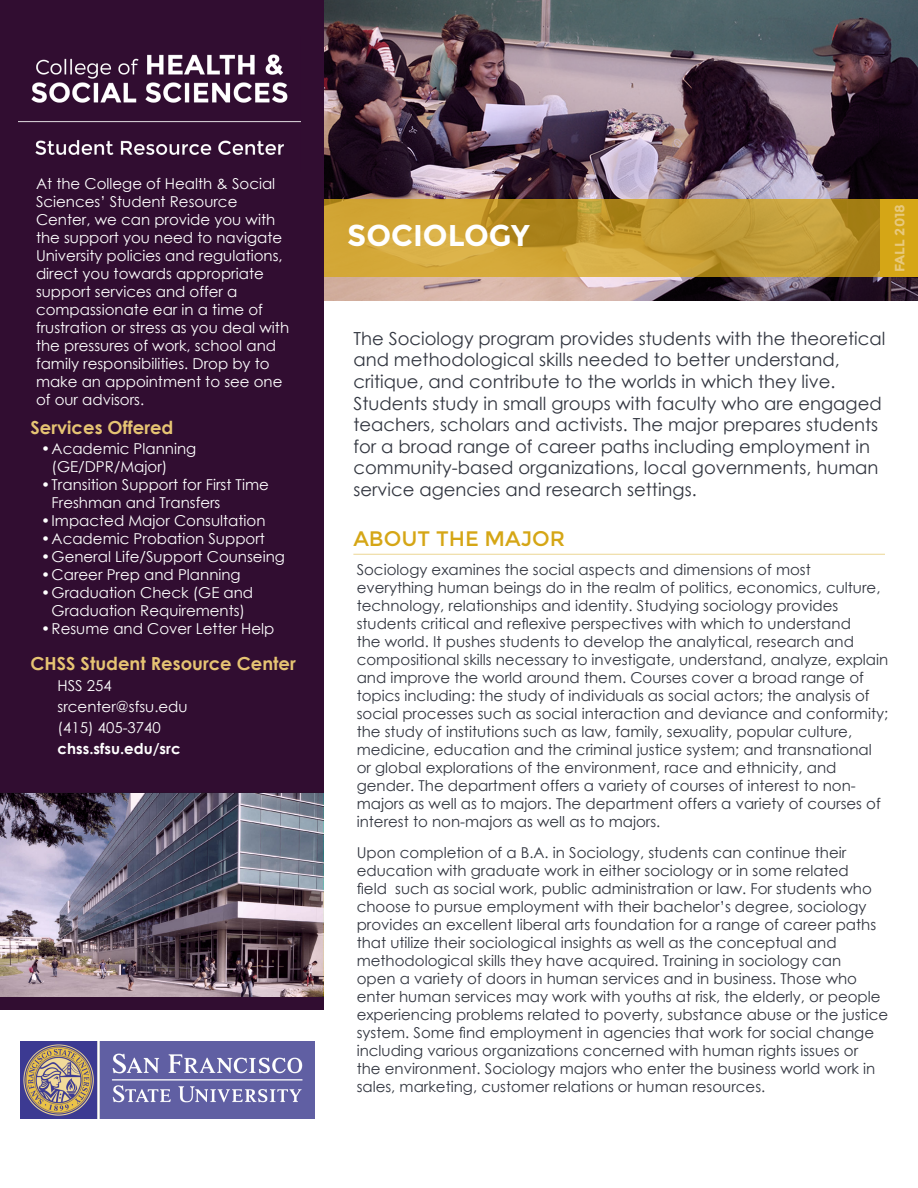
<style>
.page{position:relative;width:918px;height:1188px;background:#fff}
.page>*{position:absolute;margin:0;border:0;box-sizing:border-box;transform-origin:0 0}
.MainTitle{font:700 30px "Montserrat";color:#fff}
.Content_Titles{font:21px "Montserrat";color:#d5a616}
.Body_Content{font:18px/21.6px "Century Gothic";color:#323640}
.SRCTITLES{font:700 18px "Century Gothic";color:#e6c473}
.Body_Content-2{font:15px/18px "Century Gothic";color:#323640}
.SRC_Description{font:15px/18px "Century Gothic";color:#fff}
.SRC_Contact{font:15px "Century Gothic";color:#fff}
.SRC_Contact-2{font:700 15px "Century Gothic";color:#fff}
.t1{font:700 13.5px "Montserrat";color:#ebcf8f}
</style>
<div class="page">
<img style="left:323px;top:0;width:595px;height:301px">
<svg style="left:323px;top:200px;width:557px;height:77px;background:#c69d33"></svg>
<div style="left:880px;top:200px;width:38px;height:77px;background:#d5a616"></div>
<hr style="left:353px;top:554px;width:532px;height:1px;background:#d5a616">
<div style="left:0;top:0;width:323px;height:1009px;background:#310d31"></div>
<img style="left:18px;top:54px;width:283px;height:101px">
<img style="left:1px;top:793px;width:322px;height:204px">
<img style="left:20px;top:1042px;width:295px;height:77px">
<p class="SRC_Description" style="left:36px;top:175px;width:255px">At the College of Health &amp; Social<br>Sciences’ Student Resource<br>Center, we can provide you with the support you need to navigate<br>University policies and regulations, direct you towards appropriate support services and offer a compassionate ear in a time of frustration or stress as you deal with the pressures of work, school and family responsibilities. Drop by to make an appointment to see one of our advisors.</p>
<p class="SRCTITLES" style="left:31px;top:414px;width:144px">Services Offered</p>
<p class="SRC_Description" style="left:52px;top:439px;width:146px;text-indent:-11px">•Academic Planning (GE/DPR/Major)</p>
<p class="SRC_Description" style="left:52px;top:475px;width:219px;text-indent:-11px">•Transition Support for First Time<br>Freshman and Transfers</p>
<p class="SRC_Description" style="left:41px;top:511px;width:226px">•Impacted Major Consultation</p>
<p class="SRC_Description" style="left:41px;top:529px;width:225px">•Academic Probation Support</p>
<p class="SRC_Description" style="left:41px;top:547px;width:245px">•General Life/Support Counseing</p>
<p class="SRC_Description" style="left:41px;top:565px;width:201px">•Career Prep and Planning</p>
<p class="SRC_Description" style="left:41px;top:583px;width:214px;text-align:center">•Graduation Check (GE and<br>Graduation Requirements)</p>
<p class="SRC_Description" style="left:41px;top:619px;width:235px">•Resume and Cover Letter Help</p>
<p class="SRCTITLES" style="left:31px;top:650px;width:267px">CHSS Student Resource Center</p>
<p class="SRC_Contact" style="left:58px;top:675px;width:56px">HSS 254</p>
<p class="SRC_Contact" style="left:58px;top:696px;width:132px">srcenter@sfsu.edu</p>
<p class="SRC_Contact" style="left:58px;top:717px;width:105px">(415) 405-3740</p>
<p class="SRC_Contact-2" style="left:58px;top:737px;width:125px">chss.sfsu.edu/src</p>
<p class="MainTitle" style="left:347px;top:218px;width:184px">SOCIOLOGY</p>
<p class="t1" style="left:892px;top:272px;width:70px;rotate:-90deg">FALL 2018</p>
<p class="Body_Content" style="left:353px;top:327px;width:533px">The Sociology program provides students with the theoretical and methodological skills needed to better understand, critique, and contribute to the worlds in which they live.<br>Students study in small groups with faculty who are engaged teachers, scholars and activists. The major prepares students for a broad range of career paths including employment in community-based organizations, local governments, human service agencies and research settings.</p>
<p class="Content_Titles" style="left:353px;top:526px;width:213px">ABOUT THE MAJOR</p>
<p class="Body_Content-2" style="left:357px;top:560px;width:533px">Sociology examines the social aspects and dimensions of most everything human beings do in the realm of politics, economics, culture, technology, relationships and identity. Studying sociology provides students critical and reflexive perspectives with which to understand<br>the world. It pushes students to develop the analytical, research and compositional skills necessary to investigate, understand, analyze, explain and improve the world around them. Courses cover a broad range of topics including: the study of individuals as social actors; the analysis of social processes such as social interaction and deviance and conformity; the study of institutions such as law, family, sexuality, popular culture, medicine, education and the criminal justice system; and transnational or global explorations of the environment, race and ethnicity, and gender. The department offers a variety of courses of interest to non&shy;majors as well as to majors. The department offers a variety of courses of interest to non-majors as well as to majors.</p>
<p class="Body_Content-2" style="left:357px;top:844px;width:533px">Upon completion of a B.A. in Sociology, students can continue their education with graduate work in either sociology or in some related<br>field such as social work, public administration or law. For students who choose to pursue employment with their bachelor’s degree, sociology provides an excellent liberal arts foundation for a range of career paths that utilize their sociological insights as well as the conceptual and methodological skills they have acquired. Training in sociology can<br>open a variety of doors in human services and in business. Those who enter human services may work with youths at risk, the elderly, or people experiencing problems related to poverty, substance abuse or the justice system. Some find employment in agencies that work for social change including various organizations concerned with human rights issues or<br>the environment. Sociology majors who enter the business world work in sales, marketing, customer relations or human resources.</p>
</div>
